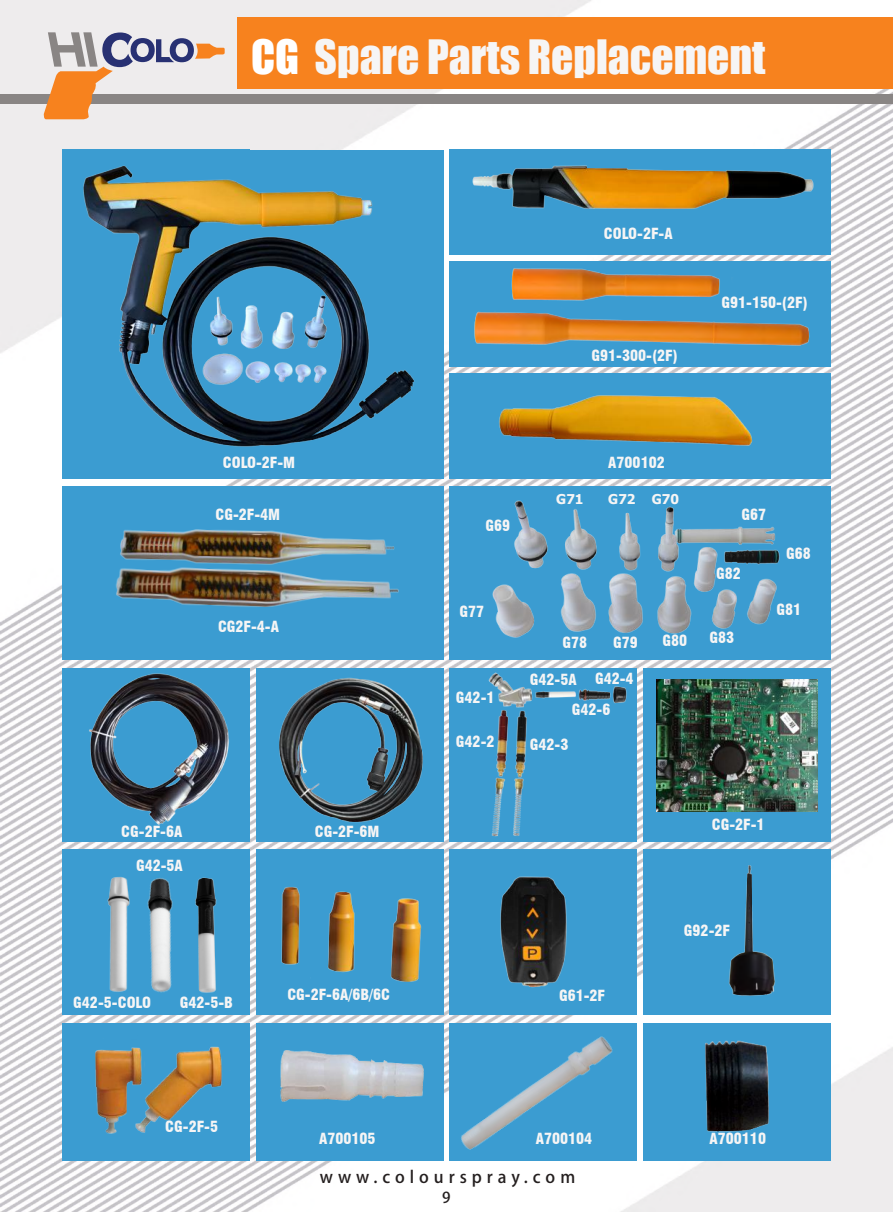
<style>
.page{position:relative;width:893px;height:1212px;background:#fff}
.page>*{position:absolute;margin:0;border:0;box-sizing:border-box;transform-origin:0 0}
.t1{font:43.5px "Impact";color:#f6f5f5}
.t2{font:16.5px "Helvetica Neue G Bpc EUC H";letter-spacing:.3em;color:#241f1f}
.t3{font:900 condensed 15px "Swiss 721 BT";color:#f6f5f5}
.t4{font:15px "Helvetica Neue G Bpc EUC H";color:#241f1f}
.t5{font:700 13.5px "Tahoma";color:#f6f5f5}
.s1{color:#fff}
</style>
<div class="page">
<img style="left:0;top:0;width:893px;height:1212px">
<div style="left:0;top:94px;width:893px;height:9px;background:#898584"></div>
<div style="left:237px;top:17px;width:656px;height:72px;background:#f7821e"></div>
<svg style="left:43px;top:32px;width:182px;height:87px;background:#cfbcb2"></svg>
<div style="left:256px;top:150px;width:187px;height:168px;background:#3b9cd1"></div>
<div style="left:62px;top:150px;width:187px;height:180px;background:#3b9cd1"></div>
<div style="left:256px;top:318px;width:187px;height:160px;background:#3b9cd1"></div>
<div style="left:62px;top:318px;width:187px;height:160px;background:#3b9cd1"></div>
<div style="left:256px;top:668px;width:187px;height:174px;background:#3b9cd1"></div>
<div style="left:450px;top:668px;width:187px;height:174px;background:#3b9cd1"></div>
<div style="left:644px;top:668px;width:187px;height:174px;background:#3b9cd1"></div>
<div style="left:62px;top:668px;width:187px;height:174px;background:#3b9cd1"></div>
<div style="left:256px;top:849px;width:187px;height:166px;background:#3b9cd1"></div>
<div style="left:450px;top:849px;width:187px;height:166px;background:#3b9cd1"></div>
<div style="left:644px;top:849px;width:187px;height:166px;background:#3b9cd1"></div>
<div style="left:62px;top:849px;width:187px;height:166px;background:#3b9cd1"></div>
<div style="left:256px;top:1023px;width:187px;height:137px;background:#3b9cd1"></div>
<div style="left:450px;top:1023px;width:187px;height:137px;background:#3b9cd1"></div>
<div style="left:644px;top:1023px;width:187px;height:137px;background:#3b9cd1"></div>
<div style="left:62px;top:1023px;width:187px;height:137px;background:#3b9cd1"></div>
<div style="left:256px;top:486px;width:187px;height:174px;background:#3b9cd1"></div>
<div style="left:450px;top:486px;width:187px;height:174px;background:#3b9cd1"></div>
<div style="left:644px;top:486px;width:187px;height:174px;background:#3b9cd1"></div>
<div style="left:62px;top:486px;width:187px;height:174px;background:#3b9cd1"></div>
<img style="left:729px;top:865px;width:47px;height:131px">
<img style="left:281px;top:887px;width:141px;height:95px">
<img style="left:482px;top:667px;width:148px;height:177px">
<div style="left:241px;top:150px;width:30px;height:328px;background:#3b9cd1"></div>
<img style="left:83px;top:165px;width:332px;height:282px">
<div style="left:627px;top:486px;width:29px;height:174px;background:#3b9cd1"></div>
<img style="left:492px;top:500px;width:288px;height:138px">
<img style="left:500px;top:876px;width:67px;height:112px">
<div style="left:450px;top:150px;width:187px;height:105px;background:#3b9cd1"></div>
<div style="left:644px;top:150px;width:187px;height:105px;background:#3b9cd1"></div>
<div style="left:450px;top:261px;width:187px;height:105px;background:#3b9cd1"></div>
<div style="left:644px;top:261px;width:187px;height:105px;background:#3b9cd1"></div>
<div style="left:627px;top:261px;width:29px;height:105px;background:#3b9cd1"></div>
<div style="left:450px;top:373px;width:187px;height:105px;background:#3b9cd1"></div>
<div style="left:644px;top:373px;width:187px;height:105px;background:#3b9cd1"></div>
<div style="left:627px;top:373px;width:29px;height:105px;background:#3b9cd1"></div>
<img style="left:656px;top:679px;width:161px;height:133px">
<img style="left:445px;top:150px;width:392px;height:77px">
<img style="left:461px;top:229px;width:352px;height:117px">
<img style="left:95px;top:1046px;width:127px;height:88px">
<img style="left:86px;top:660px;width:147px;height:165px">
<img style="left:270px;top:667px;width:159px;height:156px">
<img style="left:107px;top:877px;width:110px;height:116px">
<img style="left:499px;top:395px;width:254px;height:51px">
<img style="left:448px;top:1028px;width:165px;height:131px">
<img style="left:280px;top:1050px;width:144px;height:52px">
<img style="left:705px;top:1040px;width:64px;height:92px">
<div style="left:241px;top:486px;width:35px;height:174px;background:#3b9cd1"></div>
<img style="left:116px;top:529px;width:283px;height:78px">
<h1 class="t1" style="left:251px;top:23px;width:516px"><span class="s1">CG</span> Spare Parts Replacement</h1>
<p class="t3" style="left:223px;top:453px;width:74px">COLO-2F-M</p>
<p class="t3" style="left:216px;top:506px;width:66px">CG-2F-4M</p>
<p class="t3" style="left:218px;top:617px;width:63px">CG2F-4-A</p>
<p class="t3" style="left:121px;top:822px;width:63px">CG-2F-6A</p>
<p class="t3" style="left:315px;top:822px;width:66px">CG-2F-6M</p>
<p class="t3" style="left:136px;top:856px;width:48px">G42-5A</p>
<p class="t3" style="left:73px;top:993px;width:79px">G42-5-COLO</p>
<p class="t3" style="left:180px;top:993px;width:55px">G42-5-B</p>
<p class="t3" style="left:287px;top:985px;width:104px">CG-2F-6A/6B/6C</p>
<p class="t3" style="left:604px;top:225px;width:70px">COLO-2F-A</p>
<p class="t3" style="left:591px;top:346px;width:88px">G91-300-(2F)</p>
<p class="t3" style="left:721px;top:294px;width:88px">G91-150-(2F)</p>
<p class="t3" style="left:486px;top:516px;width:26px">G69</p>
<p class="t3" style="left:459px;top:602px;width:26px">G77</p>
<p class="t3" style="left:456px;top:688px;width:40px">G42-1</p>
<p class="t3" style="left:608px;top:453px;width:58px">A700102</p>
<p class="t5" style="left:556px;top:489px;width:29px">G71</p>
<p class="t5" style="left:608px;top:489px;width:72px">G72 G70</p>
<p class="t3" style="left:741px;top:506px;width:26px">G67</p>
<p class="t3" style="left:716px;top:565px;width:26px">G82</p>
<p class="t3" style="left:562px;top:633px;width:26px">G78</p>
<p class="t3" style="left:613px;top:633px;width:26px">G79</p>
<p class="t3" style="left:530px;top:670px;width:48px">G42-5A</p>
<p class="t3" style="left:595px;top:669px;width:40px">G42-4</p>
<p class="t3" style="left:572px;top:700px;width:40px">G42-6</p>
<p class="t3" style="left:662px;top:631px;width:26px">G80</p>
<p class="t3" style="left:709px;top:628px;width:26px">G83</p>
<p class="t3" style="left:786px;top:545px;width:26px">G68</p>
<p class="t3" style="left:776px;top:600px;width:26px">G81</p>
<p class="t3" style="left:456px;top:732px;width:40px">G42-2</p>
<p class="t3" style="left:530px;top:735px;width:40px">G42-3</p>
<p class="t3" style="left:559px;top:987px;width:48px">G61-2F</p>
<p class="t3" style="left:712px;top:816px;width:54px">CG-2F-1</p>
<p class="t3" style="left:684px;top:922px;width:48px">G92-2F</p>
<p class="t3" style="left:165px;top:1117px;width:54px">CG-2F-5</p>
<p class="t3" style="left:319px;top:1129px;width:58px">A700105</p>
<p class="t3" style="left:536px;top:1129px;width:58px">A700104</p>
<p class="t3" style="left:709px;top:1129px;width:58px">A700110</p>
<p class="t2" style="left:320px;top:1167px;width:257px">www.colourspray.com</p>
<p class="t4" style="left:442px;top:1188px;width:10px">9</p>
</div>
